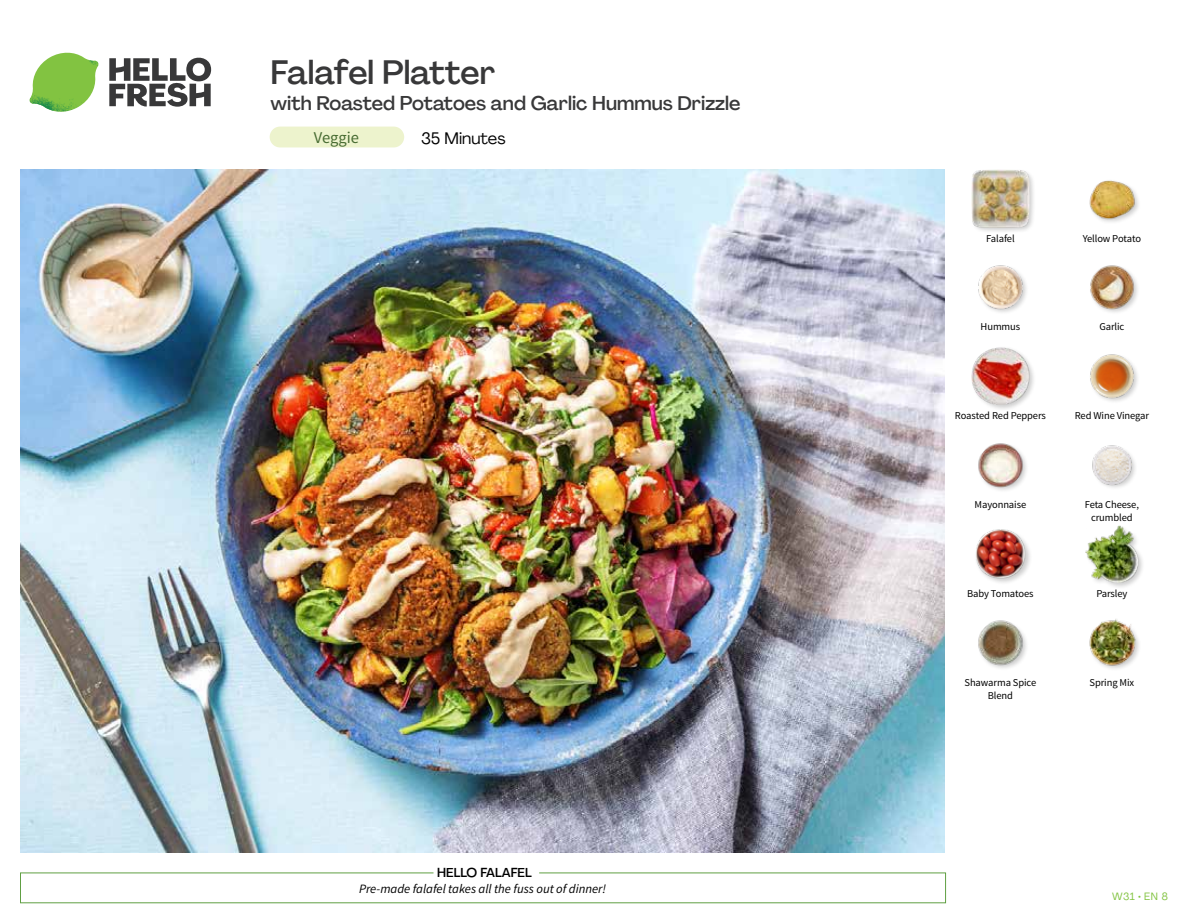
<style>
.page{position:relative;width:1188px;height:918px;background:#fff}
.page>*{position:absolute;margin:0;border:0;box-sizing:border-box;transform-origin:0 0}
.t1{font:500 33px "Agrandir";letter-spacing:-.005em;color:#383839}
.t2{font:500 19.5px "Agrandir";color:#383839}
.t3{font:16.5px "Agrandir";color:#000}
.t4{font:16.5px "Source Sans Pro";color:#476b32}
.t5{font:italic 12.75px "Source Sans Pro";color:#000}
.t6{font:500 12.75px "Agrandir";color:#000}
.t7{font:10.5px/13.5px "Source Sans Pro";letter-spacing:-.01em;color:#000;text-align:center}
.t8{font:10.5px "Agrandir";color:#82c341}
</style>
<div class="page">
<div style="left:270px;top:127px;width:134px;height:20px;background:#edf3cd;border-radius:10px"></div>
<svg style="left:109px;top:57px;width:102px;height:50px"></svg>
<svg style="left:34px;top:53px;width:62px;height:40px"></svg>
<img style="left:67px;top:53px;width:32px;height:26px">
<img style="left:33px;top:75px;width:59px;height:11px">
<img style="left:29px;top:79px;width:61px;height:33px">
<img style="left:65px;top:86px;width:27px;height:25px">
<div style="left:20px;top:873px;width:926px;height:30px;border:1px solid #609f43"></div>
<div style="left:434px;top:865px;width:105px;height:15px;background:#fff"></div>
<img style="left:21px;top:170px;width:924px;height:682px">
<img style="left:1089px;top:619px;width:50px;height:50px">
<img style="left:978px;top:620px;width:49px;height:49px">
<div style="left:1084px;top:525px;width:61px;height:64px;background:#000;opacity:.2"></div>
<img style="left:1084px;top:525px;width:57px;height:58px">
<div style="left:974px;top:528px;width:59px;height:58px;background:#000;opacity:.2"></div>
<img style="left:975px;top:529px;width:51px;height:50px">
<img style="left:1092px;top:445px;width:43px;height:43px">
<img style="left:978px;top:443px;width:49px;height:48px">
<img style="left:1090px;top:354px;width:48px;height:48px">
<div style="left:971px;top:346px;width:65px;height:66px;background:#000;opacity:.2"></div>
<img style="left:972px;top:347px;width:57px;height:58px">
<img style="left:1090px;top:265px;width:48px;height:48px">
<img style="left:978px;top:265px;width:49px;height:48px">
<img style="left:1089px;top:180px;width:50px;height:42px">
<div style="left:971px;top:169px;width:65px;height:65px;background:#000;opacity:.2"></div>
<img style="left:972px;top:170px;width:57px;height:57px">
<h1 class="t1" style="left:271px;top:52px;width:226px">Falafel Platter</h1>
<h2 class="t2" style="left:271px;top:91px;width:471px">with Roasted Potatoes and Garlic Hummus Drizzle</h2>
<h3 class="t4" style="left:314px;top:128px;width:47px">Veggie</h3>
<h3 class="t3" style="left:421px;top:128px;width:86px">35 Minutes</h3>
<p class="t6" style="left:437px;top:864px;width:96px">HELLO FALAFEL</p>
<p class="t5" style="left:359px;top:881px;width:249px">Pre-made falafel takes all the fuss out of dinner!</p>
<p class="t7" style="left:986px;top:232px;width:30px">Falafel</p>
<p class="t7" style="left:1083px;top:232px;width:60px">Yellow Potato</p>
<p class="t7" style="left:981px;top:320px;width:41px">Hummus</p>
<p class="t7" style="left:1099px;top:320px;width:27px">Garlic</p>
<p class="t7" style="left:955px;top:409px;width:92px">Roasted Red Peppers</p>
<p class="t7" style="left:1075px;top:409px;width:76px">Red Wine Vinegar</p>
<p class="t7" style="left:975px;top:498px;width:53px">Mayonnaise</p>
<p class="t7" style="left:1085px;top:498px;width:56px">Feta Cheese, crumbled</p>
<p class="t7" style="left:967px;top:587px;width:68px">Baby Tomatoes</p>
<p class="t7" style="left:1096px;top:587px;width:33px">Parsley</p>
<p class="t7" style="left:965px;top:675px;width:73px">Shawarma Spice</p>
<p class="t7" style="left:1090px;top:675px;width:46px">Spring Mix</p>
<p class="t7" style="left:988px;top:689px;width:27px">Blend</p>
<p class="t8" style="left:1112px;top:890px;width:57px">W31 • EN 8</p>
</div>
